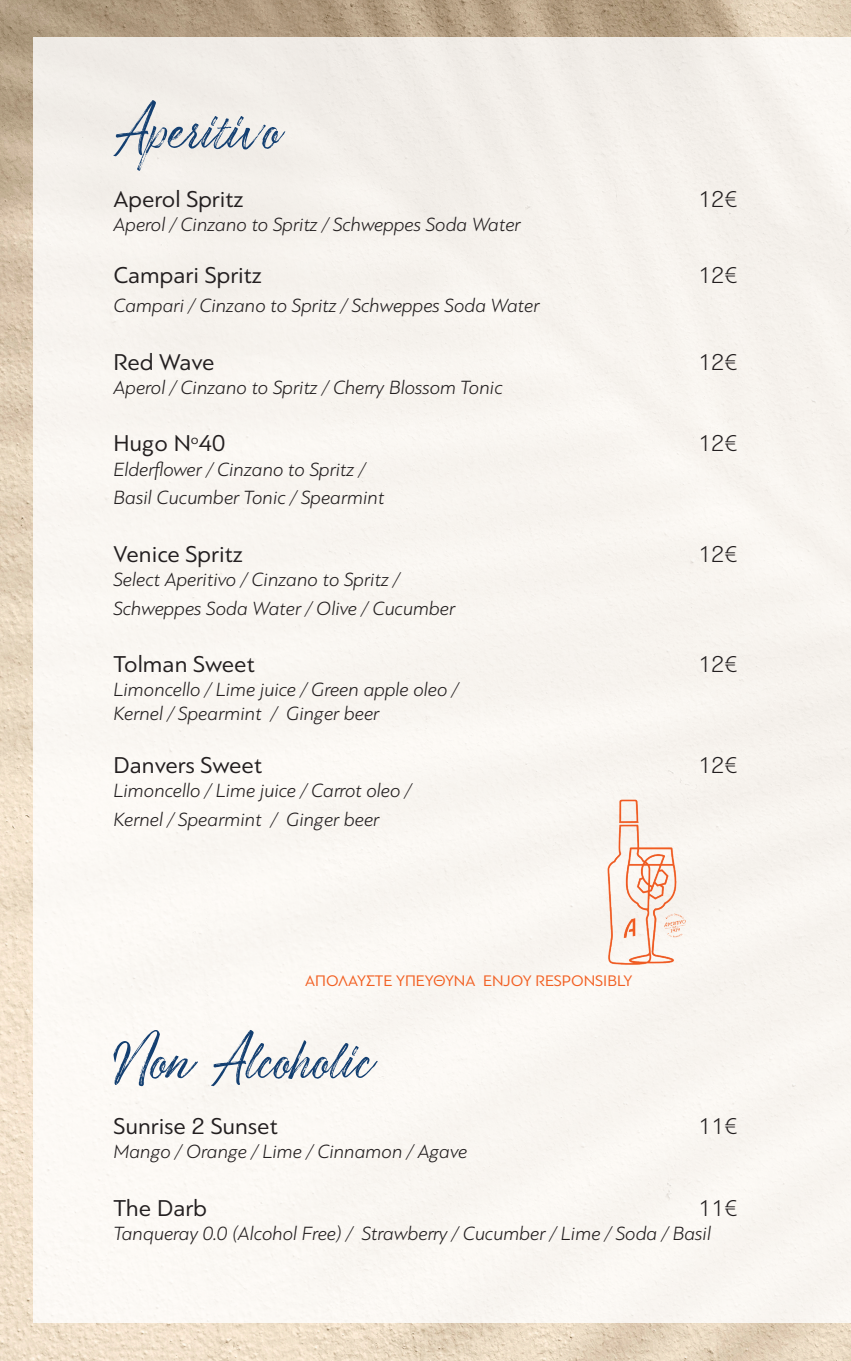
<style>
.page{position:relative;width:851px;height:1361px;background:#fff}
.page>*{position:absolute;margin:0;border:0;box-sizing:border-box;transform-origin:0 0}
.t1{font:80px "Costiera";color:#133f71}
.t2{font:24px "PF Bague Sans Pro";color:#231f20}
.t3{font:300 24px "PF Bague Sans Pro";color:#231f20}
.t4{font:italic 300 20px "PF Bague Sans Pro";color:#231f20}
.t5{font:16px "PF Bague Sans Pro";color:#f26023}
</style>
<div class="page">
<img style="left:0;top:0;width:850px;height:1361px">
<div style="left:34px;top:38px;width:816px;height:1285px;background:#f8f5f0"></div>
<img style="left:607px;top:798px;width:81px;height:167px">
<p class="t1" style="left:113px;top:91px;width:172px">Aperitivo</p>
<p class="t2" style="left:113px;top:185px;width:131px">Aperol Spritz</p>
<p class="t3" style="left:698px;top:185px;width:40px">12€</p>
<p class="t4" style="left:113px;top:213px;width:408px">Aperol / Cinzano tο Spritz / Schweppes Soda Water</p>
<p class="t2" style="left:113px;top:262px;width:150px">Campari Spritz</p>
<p class="t3" style="left:698px;top:262px;width:40px">12€</p>
<p class="t4" style="left:113px;top:294px;width:427px">Campari / Cinzano to Spritz / Schweppes Soda Water</p>
<p class="t2" style="left:113px;top:348px;width:103px">Red Wave</p>
<p class="t3" style="left:698px;top:348px;width:40px">12€</p>
<p class="t4" style="left:113px;top:376px;width:390px">Aperol / Cinzano to Spritz / Cherry Blossom Tonic</p>
<p class="t2" style="left:113px;top:430px;width:113px">Hugo N<sup>o</sup>40</p>
<p class="t3" style="left:698px;top:430px;width:40px">12€</p>
<p class="t4" style="left:113px;top:457px;width:253px">Elderflower / Cinzano to Spritz /</p>
<p class="t4" style="left:113px;top:486px;width:272px">Basil Cucumber Tonic / Spearmint</p>
<p class="t2" style="left:113px;top:540px;width:131px">Venice Spritz</p>
<p class="t3" style="left:698px;top:540px;width:40px">12€</p>
<p class="t4" style="left:113px;top:568px;width:287px">Select Aperitivo / Cinzano to Spritz /</p>
<p class="t4" style="left:113px;top:597px;width:343px">Schweppes Soda Water / Olive / Cucumber</p>
<p class="t2" style="left:113px;top:650px;width:143px">Tolman Sweet</p>
<p class="t3" style="left:698px;top:651px;width:40px">12€</p>
<p class="t4" style="left:113px;top:678px;width:346px">Limoncello / Lime juice / Green apple oleo /</p>
<p class="t4" style="left:113px;top:702px;width:267px">Kernel / Spearmint / Ginger beer</p>
<p class="t2" style="left:113px;top:751px;width:150px">Danvers Sweet</p>
<p class="t3" style="left:698px;top:751px;width:40px">12€</p>
<p class="t4" style="left:113px;top:779px;width:299px">Limoncello / Lime juice / Carrot oleo /</p>
<p class="t4" style="left:113px;top:808px;width:267px">Kernel / Spearmint / Ginger beer</p>
<p class="t5" style="left:305px;top:971px;width:328px">ΑΠΟΛΑΎΣΤΕ ΥΠΕΎΘΥΝΑ ENJOY RESPONSIBLY</p>
<p class="t1" style="left:113px;top:1021px;width:265px">Non Alcoholic</p>
<p class="t2" style="left:113px;top:1112px;width:166px">Sunrise 2 Sunset</p>
<p class="t3" style="left:698px;top:1112px;width:40px">11€</p>
<p class="t4" style="left:113px;top:1140px;width:355px">Mango / Orange / Lime / Cinnamon / Agave</p>
<p class="t2" style="left:113px;top:1194px;width:95px">The Darb</p>
<p class="t3" style="left:698px;top:1194px;width:40px">11€</p>
<p class="t4" style="left:113px;top:1221px;width:599px">Tanqueray 0.0 (Alcohol Free) / Strawberry / Cucumber / Lime / Soda / Basil</p>
</div>
